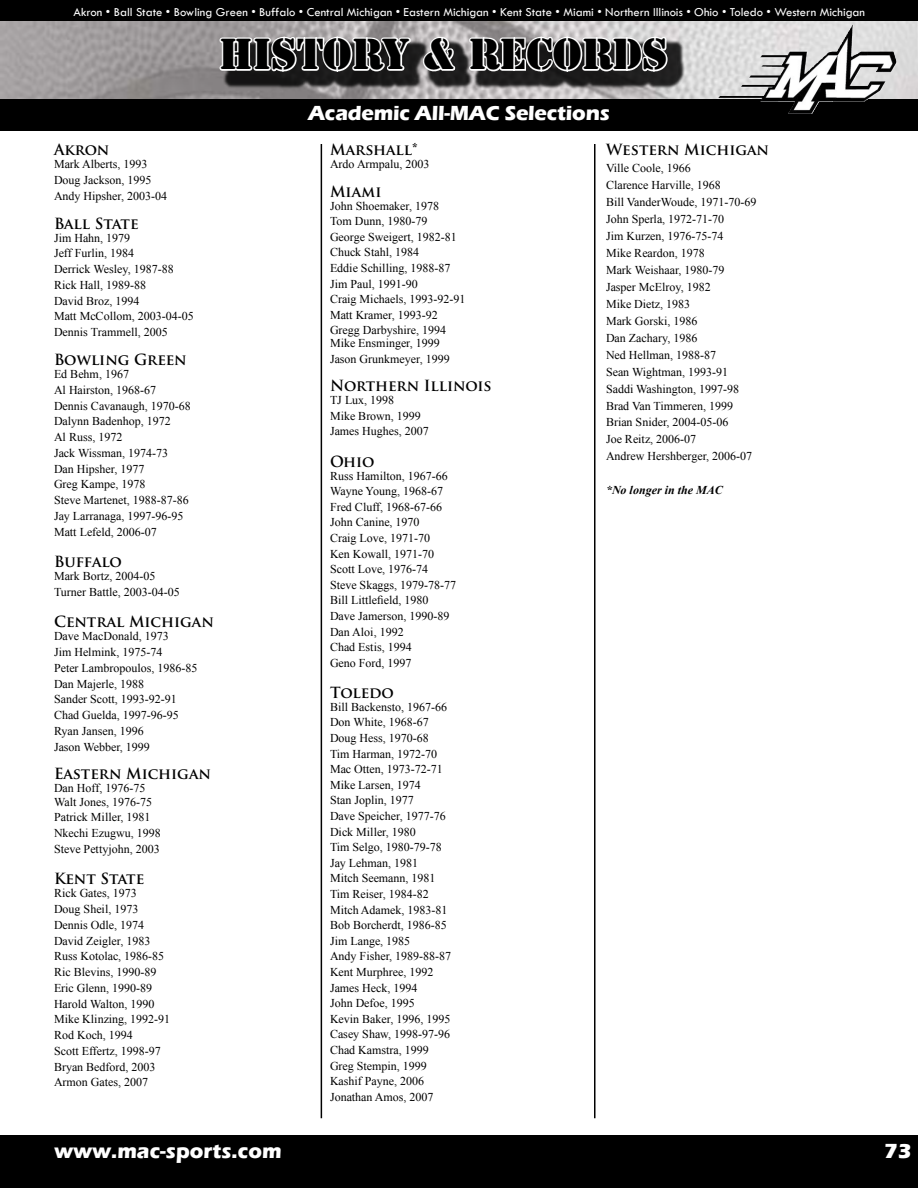
<style>
.page{position:relative;width:918px;height:1188px;background:#fff}
.page>*{position:absolute;margin:0;border:0;box-sizing:border-box;transform-origin:0 0}
.t1{font:40.5px "Stencil Std";color:#000}
.t2{font:700 21px "Eras ITC";letter-spacing:-.01em;color:#fff}
.t3{font:700 15px "Trajan Pro";color:#000}
.t4{font:700 15px "Trajan Pro";letter-spacing:-.02em;color:#000}
.t5{font:12.6px "Tw Cen";color:#fff}
.t6{font:12px/15.6px "Times New Roman";color:#000}
.t7{font:italic 700 12px "Times New Roman";color:#000}
</style>
<div class="page">
<img style="left:0;top:21px;width:918px;height:78px">
<div style="left:0;top:99px;width:918px;height:31px;background:#000"></div>
<img style="left:718px;top:25px;width:179px;height:89px">
<div style="left:0;top:0;width:918px;height:21px;background:#000"></div>
<div style="left:0;top:1136px;width:918px;height:52px;background:#000"></div>
<div style="left:222px;top:40px;width:464px;height:49px;background:#000;opacity:.85"></div>
<svg style="left:218px;top:35px;width:195px;height:39px"></svg>
<svg style="left:421px;top:35px;width:36px;height:38px"></svg>
<svg style="left:467px;top:35px;width:202px;height:39px"></svg>
<hr style="left:321px;top:144px;width:1px;height:974px;background:#000">
<hr style="left:594px;top:144px;width:2px;height:974px;background:#000">
<p class="t5" style="left:74px;top:5px;width:793px">Akron • Ball State • Bowling Green • Buffalo • Central Michigan • Eastern Michigan • Kent State • Miami • Northern Illinois • Ohio • Toledo • Western Michigan</p>
<h1 class="t1" style="left:219px;top:28px;width:450px">HISTORY &amp; RECORDS</h1>
<p class="t3" style="left:54px;top:140px;width:57px">Akron</p>
<p class="t6" style="left:54px;top:156px;width:115px">Mark Alberts, 1993<br>Doug Jackson, 1995<br>Andy Hipsher, 2003-04</p>
<p class="t3" style="left:54px;top:214px;width:86px">Ball State</p>
<p class="t6" style="left:54px;top:230px;width:141px">Jim Hahn, 1979<br>Jeff Furlin, 1984<br>Derrick Wesley, 1987-88<br>Rick Hall, 1989-88<br>David Broz, 1994<br>Matt McCollom, 2003-04-05<br>Dennis Trammell, 2005</p>
<p class="t3" style="left:54px;top:350px;width:134px">Bowling Green</p>
<p class="t6" style="left:54px;top:366px;width:138px">Ed Behm, 1967<br>Al Hairston, 1968-67<br>Dennis Cavanaugh, 1970-68<br>Dalynn Badenhop, 1972<br>Al Russ, 1972<br>Jack Wissman, 1974-73<br>Dan Hipsher, 1977<br>Greg Kampe, 1978<br>Steve Martenet, 1988-87-86<br>Jay Larranaga, 1997-96-95<br>Matt Lefeld, 2006-07</p>
<p class="t4" style="left:54px;top:552px;width:69px">Buffalo</p>
<p class="t6" style="left:54px;top:568px;width:127px">Mark Bortz, 2004-05<br>Turner Battle, 2003-04-05</p>
<p class="t3" style="left:54px;top:613px;width:161px">Central Michigan</p>
<p class="t6" style="left:54px;top:628px;width:145px">Dave MacDonald, 1973<br>Jim Helmink, 1975-74<br>Peter Lambropoulos, 1986-85<br>Dan Majerle, 1988<br>Sander Scott, 1993-92-91<br>Chad Guelda, 1997-96-95<br>Ryan Jansen, 1996<br>Jason Webber, 1999</p>
<p class="t3" style="left:54px;top:765px;width:159px">Eastern Michigan</p>
<p class="t6" style="left:54px;top:782px;width:100px;line-height:13px">Dan Hoff, 1976-75<br>Walt Jones, 1976-75</p>
<p class="t6" style="left:54px;top:809px;width:108px">Patrick Miller, 1981<br>Nkechi Ezugwu, 1998<br>Steve Pettyjohn, 2003</p>
<p class="t3" style="left:54px;top:869px;width:92px">Kent State</p>
<p class="t6" style="left:54px;top:885px;width:118px">Rick Gates, 1973<br>Doug Sheil, 1973<br>Dennis Odle, 1974<br>David Zeigler, 1983<br>Russ Kotolac, 1986-85<br>Ric Blevins, 1990-89<br>Eric Glenn, 1990-89<br>Harold Walton, 1990<br>Mike Klinzing, 1992-91<br>Rod Koch, 1994<br>Scott Effertz, 1998-97<br>Bryan Bedford, 2003<br>Armon Gates, 2007</p>
<h2 class="t2" style="left:308px;top:101px;width:303px">Academic All-MAC Selections</h2>
<p class="t3" style="left:330px;top:140px;width:89px">Marshall*</p>
<p class="t6" style="left:330px;top:156px;width:101px">Ardo Armpalu, 2003</p>
<p class="t3" style="left:330px;top:182px;width:53px">Miami</p>
<p class="t6" style="left:330px;top:198px;width:137px">John Shoemaker, 1978<br>Tom Dunn, 1980-79<br>George Sweigert, 1982-81<br>Chuck Stahl, 1984<br>Eddie Schilling, 1988-87<br>Jim Paul, 1991-90<br>Craig Michaels, 1993-92-91<br>Matt Kramer, 1993-92<br>Gregg Darbyshire, 1994</p>
<p class="t6" style="left:330px;top:335px;width:121px">Mike Ensminger, 1999<br>Jason Grunkmeyer, 1999</p>
<p class="t3" style="left:330px;top:377px;width:163px">Northern Illinois</p>
<p class="t6" style="left:330px;top:392px;width:100px">TJ Lux, 1998<br>Mike Brown, 1999<br>James Hughes, 2007</p>
<p class="t3" style="left:330px;top:452px;width:46px">Ohio</p>
<p class="t6" style="left:330px;top:468px;width:128px">Russ Hamilton, 1967-66<br>Wayne Young, 1968-67<br>Fred Cluff, 1968-67-66<br>John Canine, 1970<br>Craig Love, 1971-70<br>Ken Kowall, 1971-70<br>Scott Love, 1976-74<br>Steve Skaggs, 1979-78-77<br>Bill Littlefield, 1980<br>Dave Jamerson, 1990-89<br>Dan Aloi, 1992<br>Chad Estis, 1994<br>Geno Ford, 1997</p>
<p class="t3" style="left:330px;top:683px;width:65px">Toledo</p>
<p class="t6" style="left:330px;top:699px;width:123px">Bill Backensto, 1967-66<br>Don White, 1968-67<br>Doug Hess, 1970-68<br>Tim Harman, 1972-70<br>Mac Otten, 1973-72-71<br>Mike Larsen, 1974<br>Stan Joplin, 1977<br>Dave Speicher, 1977-76<br>Dick Miller, 1980<br>Tim Selgo, 1980-79-78<br>Jay Lehman, 1981<br>Mitch Seemann, 1981<br>Tim Reiser, 1984-82<br>Mitch Adamek, 1983-81<br>Bob Borcherdt, 1986-85<br>Jim Lange, 1985<br>Andy Fisher, 1989-88-87<br>Kent Murphree, 1992<br>James Heck, 1994<br>John Defoe, 1995<br>Kevin Baker, 1996, 1995<br>Casey Shaw, 1998-97-96<br>Chad Kamstra, 1999<br>Greg Stempin, 1999<br>Kashif Payne, 2006<br>Jonathan Amos, 2007</p>
<p class="t3" style="left:606px;top:140px;width:165px">Western Michigan</p>
<p class="t6" style="left:606px;top:160px;width:152px;line-height:17px">Ville Coole, 1966<br>Clarence Harville, 1968<br>Bill VanderWoude, 1971-70-69<br>John Sperla, 1972-71-70<br>Jim Kurzen, 1976-75-74<br>Mike Reardon, 1978<br>Mark Weishaar, 1980-79<br>Jasper McElroy, 1982<br>Mike Dietz, 1983<br>Mark Gorski, 1986<br>Dan Zachary, 1986<br>Ned Hellman, 1988-87<br>Sean Wightman, 1993-91<br>Saddi Washington, 1997-98<br>Brad Van Timmeren, 1999<br>Brian Snider, 2004-05-06<br>Joe Reitz, 2006-07<br>Andrew Hershberger, 2006-07</p>
<p class="t7" style="left:606px;top:482px;width:118px">*No longer in the MAC</p>
<h2 class="t2" style="left:54px;top:1139px;width:229px">www.mac-sports.com</h2>
<h2 class="t2" style="left:884px;top:1139px;width:29px">73</h2>
</div>
